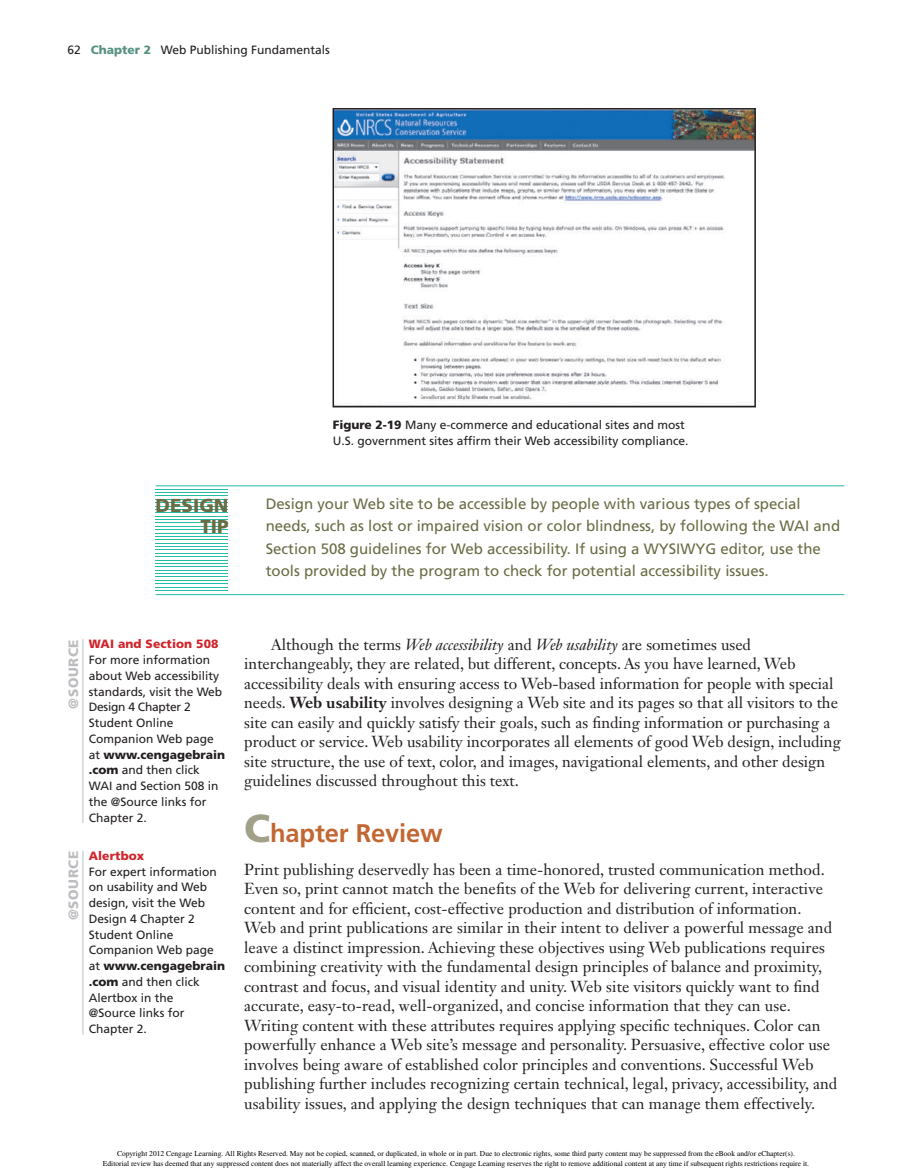
<style>
.page{position:relative;width:912px;height:1175px;background:#fff}
.page>*{position:absolute;margin:0;border:0;box-sizing:border-box;transform-origin:0 0}
.t1{font:700 25.5px "Frutiger LT Std";letter-spacing:-.005em;color:#c36732}
.t2{font:900 18.75px/21px "Frutiger LT Std";color:#6b6c44;text-align:right}
.t3{font:15.75px/19.5px "Janson Text LT Std";letter-spacing:.005em;color:#231f20}
.t4{font:15px/22.5px "Frutiger LT Std";color:#6b6c44}
.t5{font:900 13.5px "Frutiger LT Std";letter-spacing:.05em;color:#bcbdc0}
.t6{font:12px/15.8px "Frutiger LT Std";color:#231f20}
.t7{font:7.5px/9.8px "Times";color:#000;text-align:center}
.s1{font-weight:900;color:#569183}
.s2{font-weight:900}
.s3{font-weight:900;color:#d1232a}
.s4{font-style:italic}
.s5{font-weight:700}
.s6{font-weight:900;font-size:39px;color:#a1a089}
</style>
<div class="page">
<img style="left:335px;top:111px;width:417px;height:290px">
<div style="left:332px;top:108px;width:423px;height:299px;border:2px solid #231f20"></div>
<hr style="left:156px;top:499px;width:72px;height:1px;background:#27bca6">
<hr style="left:156px;top:492px;width:72px;height:1px;background:#27bca6">
<hr style="left:156px;top:495px;width:72px;height:1px;background:#27bca6">
<hr style="left:156px;top:489px;width:72px;height:1px;background:#27bca6">
<hr style="left:156px;top:526px;width:72px;height:1px;background:#27bca6">
<hr style="left:156px;top:576px;width:72px;height:1px;background:#27bca6">
<hr style="left:156px;top:512px;width:72px;height:1px;background:#27bca6">
<hr style="left:156px;top:539px;width:72px;height:1px;background:#27bca6">
<hr style="left:156px;top:590px;width:72px;height:1px;background:#27bca6">
<hr style="left:156px;top:519px;width:72px;height:1px;background:#27bca6">
<hr style="left:156px;top:570px;width:72px;height:1px;background:#27bca6">
<hr style="left:156px;top:546px;width:72px;height:1px;background:#27bca6">
<hr style="left:156px;top:549px;width:72px;height:1px;background:#27bca6">
<hr style="left:156px;top:553px;width:72px;height:1px;background:#27bca6">
<hr style="left:156px;top:556px;width:72px;height:1px;background:#27bca6">
<hr style="left:156px;top:559px;width:72px;height:1px;background:#27bca6">
<hr style="left:156px;top:563px;width:72px;height:1px;background:#27bca6">
<hr style="left:156px;top:566px;width:72px;height:1px;background:#27bca6">
<hr style="left:156px;top:505px;width:72px;height:1px;background:#27bca6">
<hr style="left:156px;top:532px;width:72px;height:1px;background:#27bca6">
<hr style="left:156px;top:583px;width:72px;height:1px;background:#27bca6">
<hr style="left:156px;top:522px;width:72px;height:1px;background:#27bca6">
<hr style="left:156px;top:573px;width:72px;height:1px;background:#27bca6">
<hr style="left:156px;top:509px;width:72px;height:1px;background:#27bca6">
<hr style="left:156px;top:536px;width:72px;height:1px;background:#27bca6">
<hr style="left:156px;top:586px;width:72px;height:1px;background:#27bca6">
<hr style="left:156px;top:516px;width:72px;height:1px;background:#27bca6">
<hr style="left:156px;top:543px;width:72px;height:1px;background:#27bca6">
<hr style="left:156px;top:502px;width:72px;height:1px;background:#27bca6">
<hr style="left:156px;top:529px;width:72px;height:1px;background:#27bca6">
<hr style="left:156px;top:580px;width:72px;height:1px;background:#27bca6">
<hr style="left:156px;top:485px;width:688px;height:1px;background:#24bca6">
<hr style="left:156px;top:594px;width:688px;height:1px;background:#24bca6">
<hr style="left:82px;top:639px;width:1px;height:184px;background:#bcbdc0">
<hr style="left:82px;top:850px;width:1px;height:184px;background:#bcbdc0">
<p class="t6" style="left:68px;top:43px;width:264px">62 <span class="s1">Chapter 2</span> Web Publishing Fundamentals</p>
<p class="t2" style="left:155px;top:496px;width:74px">DESIGN<br>TIP</p>
<p class="t6" style="left:332px;top:417px;width:357px;line-height:16.5px"><span class="s2">Figure 2-19</span> Many e-commerce and educational sites and most<br>U.S. government sites affirm their Web accessibility compliance.</p>
<p class="t4" style="left:265px;top:493px;width:576px">Design your Web site to be accessible by people with various types of special needs, such as lost or impaired vision or color blindness, by following the WAI and Section 508 guidelines for Web accessibility. If using a WYSIWYG editor, use the tools provided by the program to check for potential accessibility issues.</p>
<p class="t5" style="left:68px;top:709px;width:71px;rotate:-90deg">@SOURCE</p>
<p class="t6" style="left:89px;top:637px;width:138px"><span class="s3">WAI and Section 508<br></span>For more information about Web accessibility standards, visit the Web<br>Design 4 Chapter 2<br>Student Online<br>Companion Web page at <span class="s2">www.cengagebrain .com</span> and then click<br>WAI and Section 508 in the @Source links for<br>Chapter 2.</p>
<p class="t5" style="left:68px;top:920px;width:71px;rotate:-90deg">@SOURCE</p>
<p class="t6" style="left:89px;top:848px;width:138px"><span class="s3">Alertbox<br></span>For expert information on usability and Web design, visit the Web<br>Design 4 Chapter 2<br>Student Online<br>Companion Web page at <span class="s2">www.cengagebrain .com</span> and then click<br>Alertbox in the<br>@Source links for<br>Chapter 2.</p>
<p class="t3" style="left:244px;top:636px;width:598px;text-indent:27px">Although the terms <span class="s4">Web accessibility</span> and <span class="s4">Web usability</span> are sometimes used interchangeably, they are related, but different, concepts. As you have learned, Web accessibility deals with ensuring access to Web-based information for people with special needs. <span class="s5">Web usability</span> involves designing a Web site and its pages so that all visitors to the site can easily and quickly satisfy their goals, such as finding information or purchasing a product or service. Web usability incorporates all elements of good Web design, including site structure, the use of text, color, and images, navigational elements, and other design guidelines discussed throughout this text.</p>
<p class="t1" style="left:244px;top:822px;width:200px"><span class="s6">C</span>hapter Review</p>
<p class="t3" style="left:244px;top:861px;width:594px">Print publishing deservedly has been a time-honored, trusted communication method.<br>Even so, print cannot match the benefits of the Web for delivering current, interactive content and for efficient, cost-effective production and distribution of information.<br>Web and print publications are similar in their intent to deliver a powerful message and leave a distinct impression. Achieving these objectives using Web publications requires combining creativity with the fundamental design principles of balance and proximity, contrast and focus, and visual identity and unity. Web site visitors quickly want to find accurate, easy-to-read, well-organized, and concise information that they can use.<br>Writing content with these attributes requires applying specific techniques. Color can powerfully enhance a Web site’s message and personality. Persuasive, effective color use involves being aware of established color principles and conventions. Successful Web publishing further includes recognizing certain technical, legal, privacy, accessibility, and usability issues, and applying the design techniques that can manage them effectively.</p>
<p class="t7" style="left:103px;top:1148px;width:707px">Copyright 2012 Cengage Learning. All Rights Reserved. May not be copied, scanned, or duplicated, in whole or in part. Due to electronic rights, some third party content may be suppressed from the eBook and/or eChapter(s).<br>Editorial review has deemed that any suppressed content does not materially affect the overall learning experience. Cengage Learning reserves the right to remove additional content at any time if subsequent rights restrictions require it.</p>
</div>
